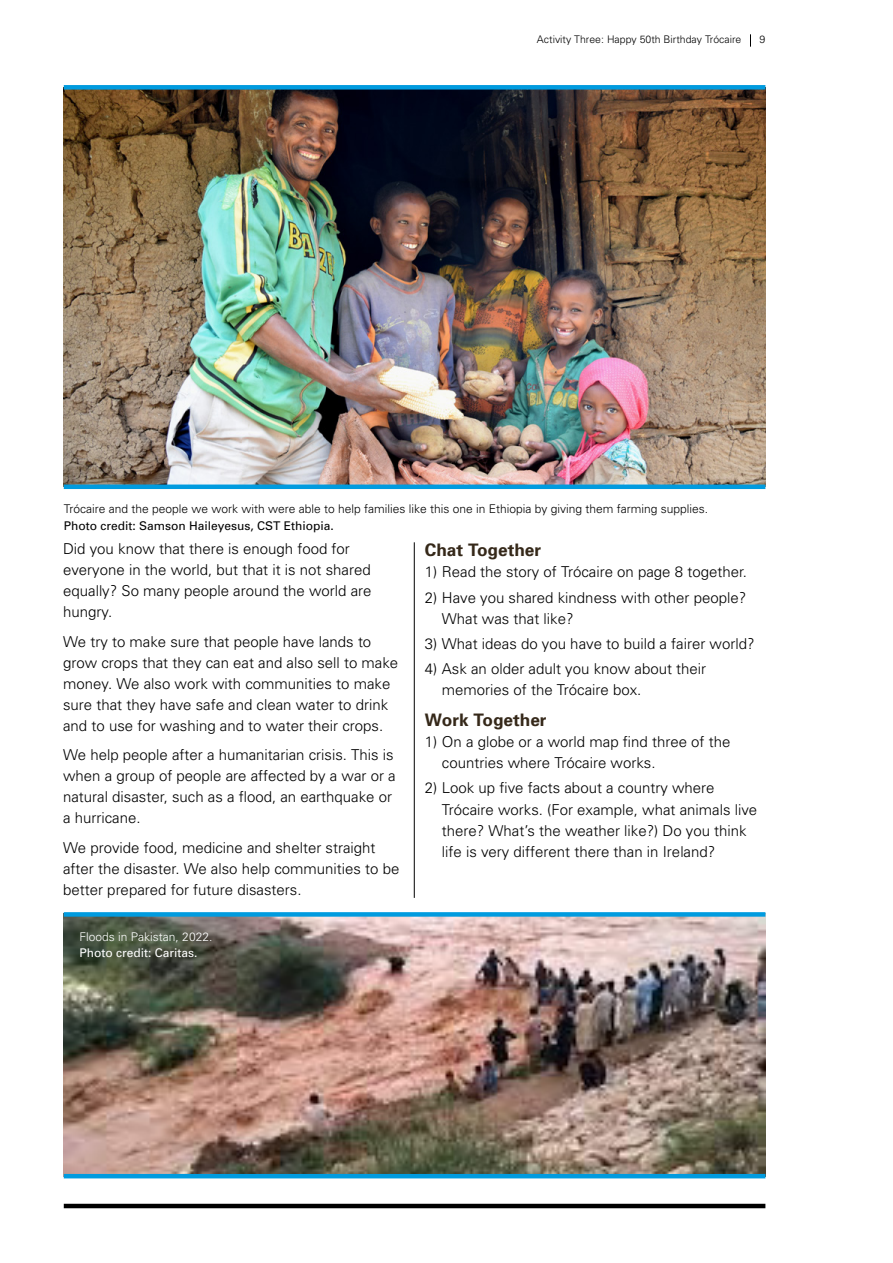
<style>
.page{position:relative;width:893px;height:1263px;background:#fff}
.page>*{position:absolute;margin:0;border:0;box-sizing:border-box;transform-origin:0 0}
.t1{font:700 17.25px "Univers";color:#352819}
.t2{font:300 15px/21px "Univers";color:#000}
.t3{font:300 12px "Univers";color:#000}
.t4{font:12px "Univers";color:#000}
.t5{font:300 12px "Univers";color:#fff}
.t6{font:12px "Univers";color:#fff}
.t7{font:300 10.5px "Univers";color:#000}
</style>
<div class="page">
<hr style="left:64px;top:1204px;width:701px;height:4px;background:#000">
<hr style="left:414px;top:542px;width:1px;height:356px;background:#000">
<img style="left:64px;top:917px;width:701px;height:257px">
<div style="left:64px;top:912px;width:701px;height:5px;background:#009bdf"></div>
<hr style="left:64px;top:1174px;width:701px;height:4px;background:#009bdf">
<img style="left:64px;top:90px;width:701px;height:394px">
<div style="left:64px;top:85px;width:701px;height:5px;background:#009bdf"></div>
<div style="left:64px;top:484px;width:701px;height:5px;background:#009bdf"></div>
<svg style="left:750px;top:34px;width:1px;height:13px"></svg>
<p class="t7" style="left:537px;top:33px;width:206px">Activity Three: Happy 50th Birthday Trócaire</p>
<p class="t7" style="left:760px;top:33px;width:7px">9</p>
<p class="t3" style="left:64px;top:502px;width:646px">Trócaire and the people we work with were able to help families like this one in Ethiopia by giving them farming supplies.</p>
<p class="t4" style="left:64px;top:518px;width:272px">Photo credit: Samson Haileyesus, CST Ethiopia.</p>
<p class="t2" style="left:63px;top:538px;width:310px">Did you know that there is enough food for everyone in the world, but that it is not shared equally? So many people around the world are hungry.</p>
<p class="t2" style="left:63px;top:631px;width:337px">We try to make sure that people have lands to grow crops that they can eat and also sell to make money. We also work with communities to make sure that they have safe and clean water to drink and to use for washing and to water their crops.</p>
<p class="t2" style="left:63px;top:744px;width:334px">We help people after a humanitarian crisis. This is when a group of people are affected by a war or a natural disaster, such as a flood, an earthquake or a hurricane.</p>
<p class="t2" style="left:63px;top:837px;width:338px">We provide food, medicine and shelter straight after the disaster. We also help communities to be better prepared for future disasters.</p>
<p class="t5" style="left:80px;top:929px;width:134px">Floods in Pakistan, 2022.</p>
<p class="t6" style="left:80px;top:946px;width:120px">Photo credit: Caritas.</p>
<p class="t1" style="left:425px;top:539px;width:118px">Chat Together</p>
<p class="t2" style="left:425px;top:561px;width:324px">1) Read the story of Trócaire on page 8 together.</p>
<p class="t2" style="left:442px;top:586px;width:306px;text-indent:-17px">2) Have you shared kindness with other people?<br>What was that like?</p>
<p class="t2" style="left:425px;top:633px;width:331px">3) What ideas do you have to build a fairer world?</p>
<p class="t2" style="left:442px;top:658px;width:266px;text-indent:-17px">4) Ask an older adult you know about their memories of the Trócaire box.</p>
<p class="t1" style="left:425px;top:709px;width:123px">Work Together</p>
<p class="t2" style="left:442px;top:731px;width:290px;text-indent:-17px">1) On a globe or a world map find three of the countries where Trócaire works.</p>
<p class="t2" style="left:442px;top:777px;width:317px;text-indent:-17px">2) Look up five facts about a country where Trócaire works. (For example, what animals live there? What’s the weather like?) Do you think life is very different there than in Ireland?</p>
</div>
